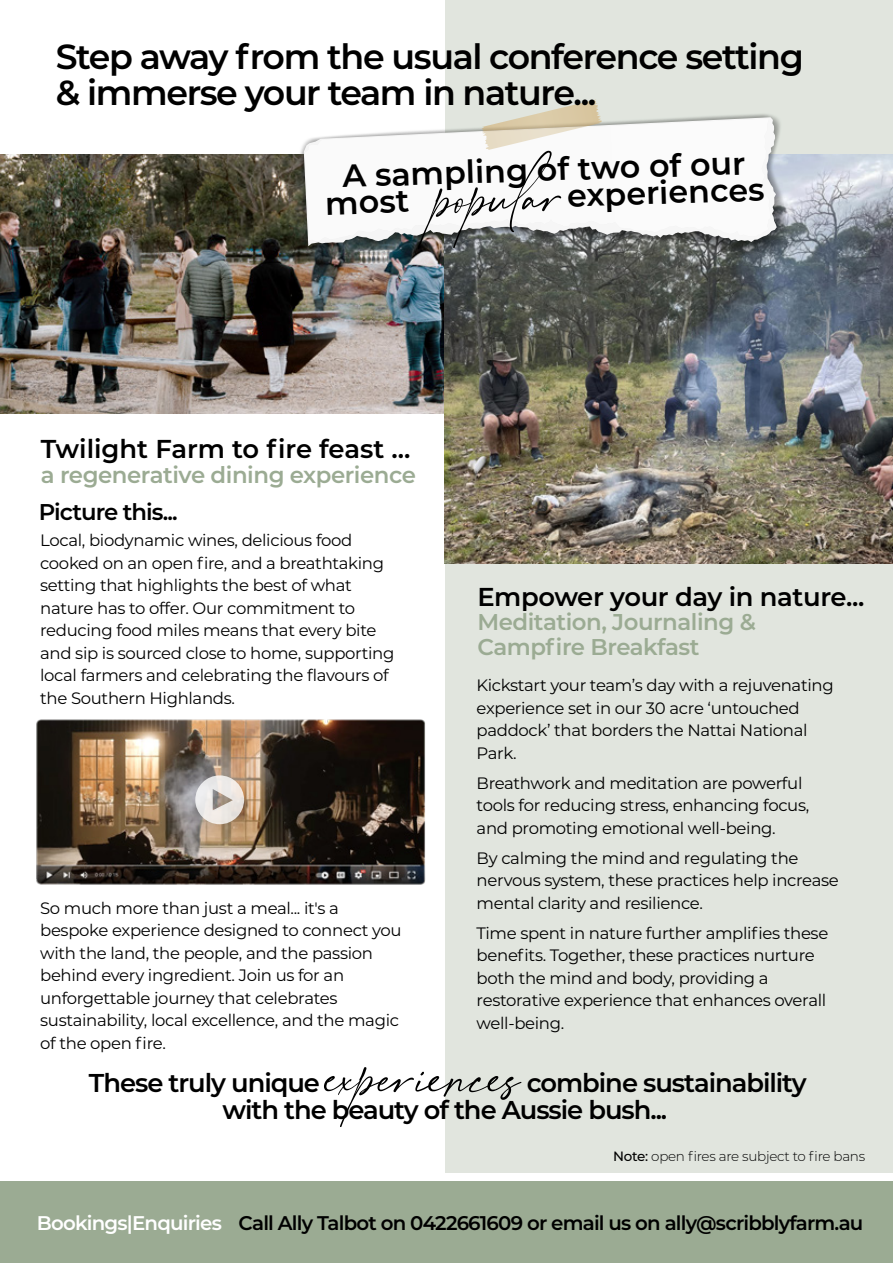
<style>
.page{position:relative;width:893px;height:1263px;background:#fff}
.page>*{position:absolute;margin:0;border:0;box-sizing:border-box;transform-origin:0 0}
.t1{font:65.25px "My Everything";color:#000}
.t2{font:600 34.8px/35.7px "Montserrat";letter-spacing:-.04em;color:#000}
.t3{font:600 31.8px/26.2px "Montserrat";color:#000}
.t4{font:600 25.8px/26.7px "Montserrat";letter-spacing:-.04em;color:#000}
.t5{font:600 25.8px "Montserrat";color:#000}
.t6{font:600 25.8px "Montserrat";letter-spacing:-.015em;color:#000}
.t7{font:600 22.8px/24.8px "Montserrat";letter-spacing:-.02em;color:#9bab93}
.t8{font:600 22.8px "Montserrat";letter-spacing:-.04em;color:#000}
.t9{font:600 19.8px "Montserrat";letter-spacing:-.04em;color:#000}
.t10{font:16.5px/22.5px "Montserrat";letter-spacing:-.02em;color:#000}
.t11{font:300 13.5px "Montserrat";letter-spacing:-.02em;color:#000}
.s1{font-weight:500}
.s2{color:#fff}
</style>
<div class="page">
<img style="left:0;top:154px;width:445px;height:260px">
<div style="left:445px;top:0;width:448px;height:1181px;background:#e1e5de"></div>
<img style="left:445px;top:155px;width:448px;height:409px">
<div style="left:0;top:1180px;width:893px;height:83px;background:#9bab93"></div>
<div style="left:0;top:1173px;width:893px;height:7px;background:#fff"></div>
<img style="left:36px;top:719px;width:390px;height:166px">
<svg style="left:195px;top:775px;width:49px;height:49px;background:#d3cbc5"></svg>
<svg style="left:304px;top:117px;width:473px;height:129px;background:#7d8181"></svg>
<svg style="left:305px;top:118px;width:466px;height:123px;fill:#fafafa"></svg>
<svg style="left:481px;top:99px;width:121px;height:51px"></svg>
<h2 class="t2" style="left:56px;top:37px;width:750px">Step away from the usual conference setting &amp; immerse your team in nature...</h2>
<h1 class="t1" style="left:433px;top:153px;width:156px;rotate:-2deg">popular</h1>
<h3 class="t3" style="left:324px;top:163px;width:423px;text-indent:18px;rotate:-2deg">A sampling of two of our most</h3>
<h3 class="t3" style="left:566px;top:181px;width:199px;rotate:-2deg">experiences</h3>
<h3 class="t5" style="left:41px;top:431px;width:371px">Twilight Farm to fire feast ...</h3>
<h3 class="t7" style="left:41px;top:462px;width:377px">a regenerative dining experience</h3>
<h3 class="t8" style="left:39px;top:496px;width:140px">Picture this...</h3>
<p class="t10" style="left:40px;top:528px;width:356px">Local, biodynamic wines, delicious food cooked on an open fire, and a breathtaking setting that highlights the best of what nature has to offer. Our commitment to reducing food miles means that every bite and sip is sourced close to home, supporting local farmers and celebrating the flavours of the Southern Highlands.</p>
<p class="t10" style="left:40px;top:896px;width:363px">So much more than just a meal... it's a bespoke experience designed to connect you with the land, the people, and the passion behind every ingredient. Join us for an unforgettable journey that celebrates sustainability, local excellence, and the magic of the open fire.</p>
<h3 class="t6" style="left:477px;top:578px;width:389px">Empower your day in nature...</h3>
<h3 class="t7" style="left:477px;top:609px;width:280px">Meditation, Journaling &amp;<br>Campfire Breakfast</h3>
<p class="t10" style="left:477px;top:674px;width:359px">Kickstart your team’s day with a rejuvenating experience set in our 30 acre ‘untouched paddock’ that borders the Nattai National Park.</p>
<p class="t10" style="left:477px;top:771px;width:334px">Breathwork and meditation are powerful tools for reducing stress, enhancing focus, and promoting emotional well-being.</p>
<p class="t10" style="left:477px;top:846px;width:364px">By calming the mind and regulating the nervous system, these practices help increase mental clarity and resilience.</p>
<p class="t10" style="left:477px;top:921px;width:353px">Time spent in nature further amplifies these benefits. Together, these practices nurture both the mind and body, providing a restorative experience that enhances overall well-being.</p>
<h3 class="t4" style="left:89px;top:1068px;width:232px">These truly unique</h3>
<h1 class="t1" style="left:325px;top:1031px;width:197px">experiences</h1>
<h3 class="t4" style="left:222px;top:1068px;width:586px;text-indent:304px">combine sustainability with the beauty of the Aussie bush...</h3>
<p class="t11" style="left:613px;top:1147px;width:254px"><span class="s1">Note:</span> open fires are subject to fire bans</p>
<p class="t9" style="left:37px;top:1209px;width:828px"><span class="s2">Bookings|Enquiries</span> Call Ally Talbot on 0422661609 or email us on ally@scribblyfarm.au</p>
</div>
